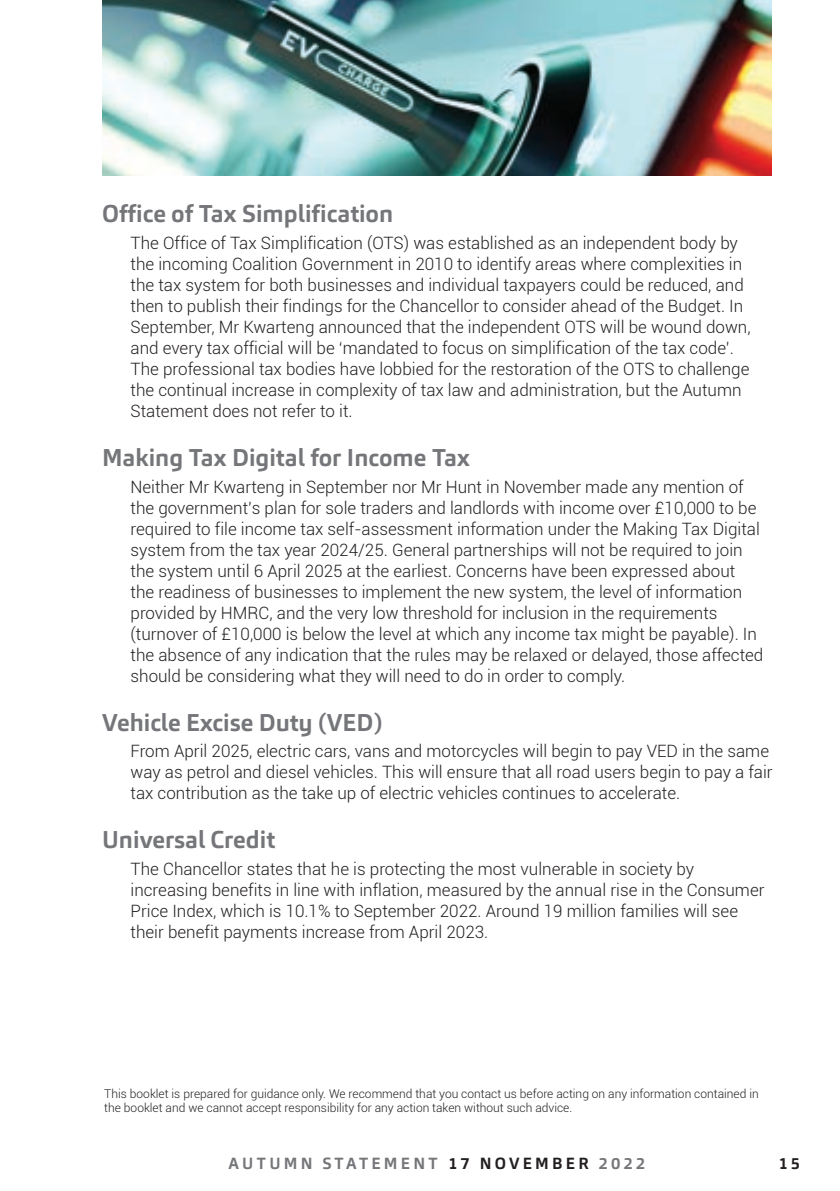
<style>
.page{position:relative;width:840px;height:1191px;background:#fff}
.page>*{position:absolute;margin:0;border:0;box-sizing:border-box;transform-origin:0 0}
.t1{font:700 24px "Carnac";color:#757679}
.t2{font:300 17px/21px "Roboto";color:#231f20}
.t3{font:700 16px "Carnac";letter-spacing:.2em;color:#757679}
.t4{font:700 16px "Carnac";color:#231f20}
.t5{font:300 12px/14px "Roboto";color:#231f20}
.s1{color:#231f20}
</style>
<div class="page">
<img style="left:102px;top:0;width:669px;height:176px">
<h1 class="t1" style="left:102px;top:198px;width:292px">Office of Tax Simplification</h1>
<p class="t2" style="left:130px;top:232px;width:621px">The Office of Tax Simplification (OTS) was established as an independent body by the incoming Coalition Government in 2010 to identify areas where complexities in the tax system for both businesses and individual taxpayers could be reduced, and then to publish their findings for the Chancellor to consider ahead of the Budget. In September, Mr Kwarteng announced that the independent OTS will be wound down, and every tax official will be ‘mandated to focus on simplification of the tax code’.<br>The professional tax bodies have lobbied for the restoration of the OTS to challenge the continual increase in complexity of tax law and administration, but the Autumn Statement does not refer to it.</p>
<h1 class="t1" style="left:102px;top:442px;width:369px">Making Tax Digital for Income Tax</h1>
<p class="t2" style="left:130px;top:475px;width:634px">Neither Mr Kwarteng in September nor Mr Hunt in November made any mention of the government’s plan for sole traders and landlords with income over £10,000 to be required to file income tax self-assessment information under the Making Tax Digital system from the tax year 2024/25. General partnerships will not be required to join the system until 6 April 2025 at the earliest. Concerns have been expressed about<br>the readiness of businesses to implement the new system, the level of information provided by HMRC, and the very low threshold for inclusion in the requirements (turnover of £10,000 is below the level at which any income tax might be payable). In the absence of any indication that the rules may be relaxed or delayed, those affected should be considering what they will need to do in order to comply.</p>
<h1 class="t1" style="left:102px;top:707px;width:282px">Vehicle Excise Duty (VED)</h1>
<p class="t2" style="left:130px;top:740px;width:643px">From April 2025, electric cars, vans and motorcycles will begin to pay VED in the same way as petrol and diesel vehicles. This will ensure that all road users begin to pay a fair tax contribution as the take up of electric vehicles continues to accelerate.</p>
<h1 class="t1" style="left:102px;top:824px;width:174px">Universal Credit</h1>
<p class="t2" style="left:130px;top:858px;width:635px">The Chancellor states that he is protecting the most vulnerable in society by increasing benefits in line with inflation, measured by the annual rise in the Consumer Price Index, which is 10.1% to September 2022. Around 19 million families will see their benefit payments increase from April 2023.</p>
<p class="t5" style="left:104px;top:1086px;width:655px">This booklet is prepared for guidance only. We recommend that you contact us before acting on any information contained in the booklet and we cannot accept responsibility for any action taken without such advice.</p>
<p class="t3" style="left:228px;top:1153px;width:418px">AUTUMN STATEMENT <span class="s1">17 NOVEMBER</span> 2022</p>
<p class="t4" style="left:778px;top:1153px;width:23px">15</p>
</div>
